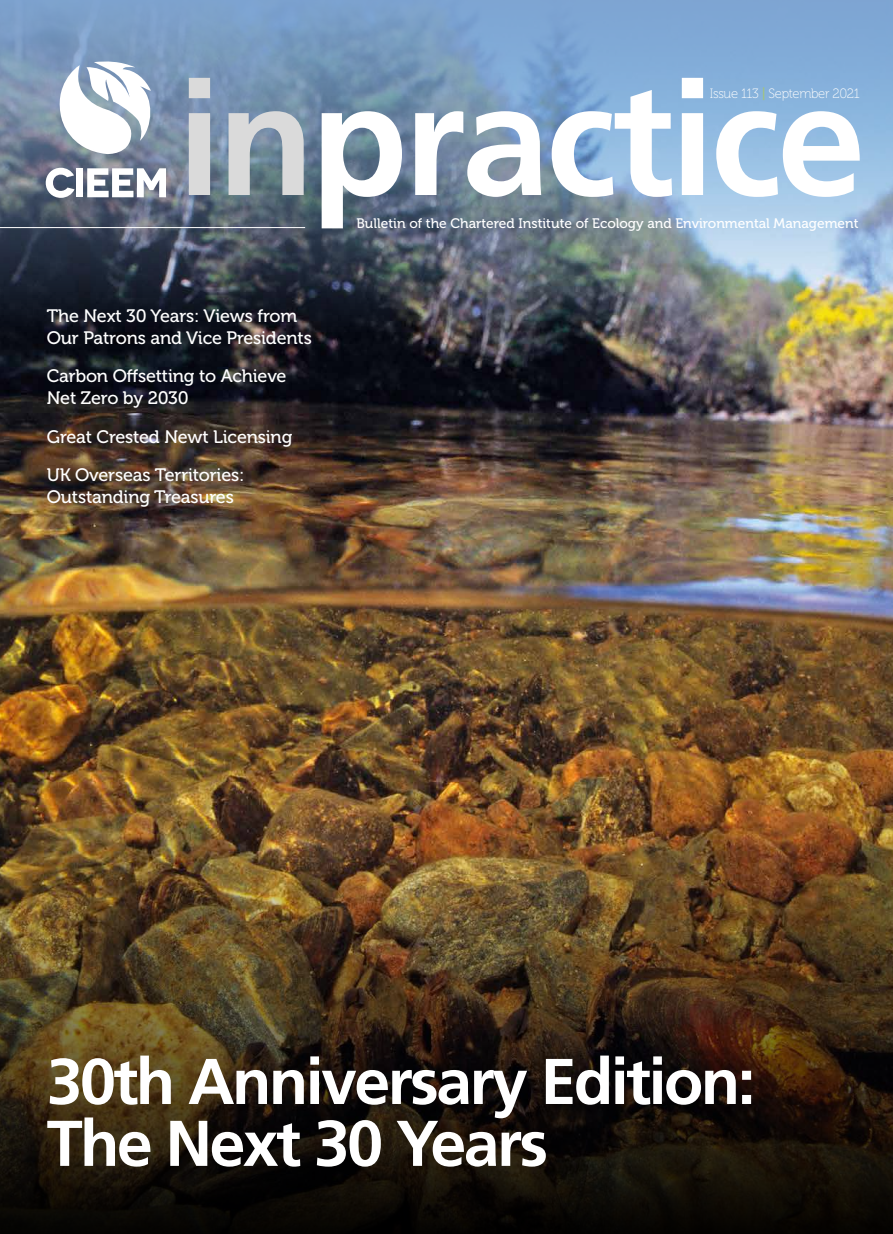
<style>
.page{position:relative;width:893px;height:1234px;background:#fff}
.page>*{position:absolute;margin:0;border:0;box-sizing:border-box;transform-origin:0 0}
.t1{font:700 158.85px "Frutiger LT Std";letter-spacing:-.025em;color:#fff}
.t2{font:700 64.5px/61.8px "Frutiger LT Std";letter-spacing:-.04em;color:#fff}
.t3{font:18px/21.6px "Museo 500";letter-spacing:-.01em;color:#fff}
.t4{font:13.8px "Museo 500";color:#fff}
.t5{font:13.5px "Museo 100";letter-spacing:-.025em;color:#fff}
.s1{color:#dadada}
.s2{font-family:"Museo 500";color:#a4c479}
</style>
<div class="page">
<img style="left:0;top:332px;width:893px;height:490px">
<img style="left:0;top:0;width:893px;height:332px">
<svg style="left:54px;top:61px;width:100px;height:94px"></svg>
<svg style="left:46px;top:168px;width:29px;height:30px"></svg>
<div style="left:76px;top:168px;width:7px;height:29px;background:#fff"></div>
<svg style="left:87px;top:168px;width:79px;height:29px"></svg>
<hr style="left:0;top:227px;width:305px;height:1px;background:#fff">
<img style="left:0;top:822px;width:893px;height:411px">
<h1 class="t1" style="left:177px;top:46px;width:690px"><span class="s1">in</span>practice</h1>
<p class="t5" style="left:710px;top:86px;width:151px">Issue 113 <span class="s2">|</span> September 2021</p>
<p class="t4" style="left:356px;top:216px;width:504px">Bulletin of the Chartered Institute of Ecology and Environmental Management</p>
<p class="t3" style="left:47px;top:305px;width:267px">The Next 30 Years: Views from<br>Our Patrons and Vice Presidents</p>
<p class="t3" style="left:47px;top:365px;width:241px">Carbon Offsetting to Achieve<br>Net Zero by 2030</p>
<p class="t3" style="left:47px;top:417px;width:247px;line-height:38.5px">Great Crested Newt Licensing<br>UK Overseas Territories:</p>
<p class="t3" style="left:47px;top:486px;width:189px">Outstanding Treasures</p>
<h2 class="t2" style="left:47px;top:1050px;width:710px">30th Anniversary Edition:<br>The Next 30 Years</h2>
</div>
